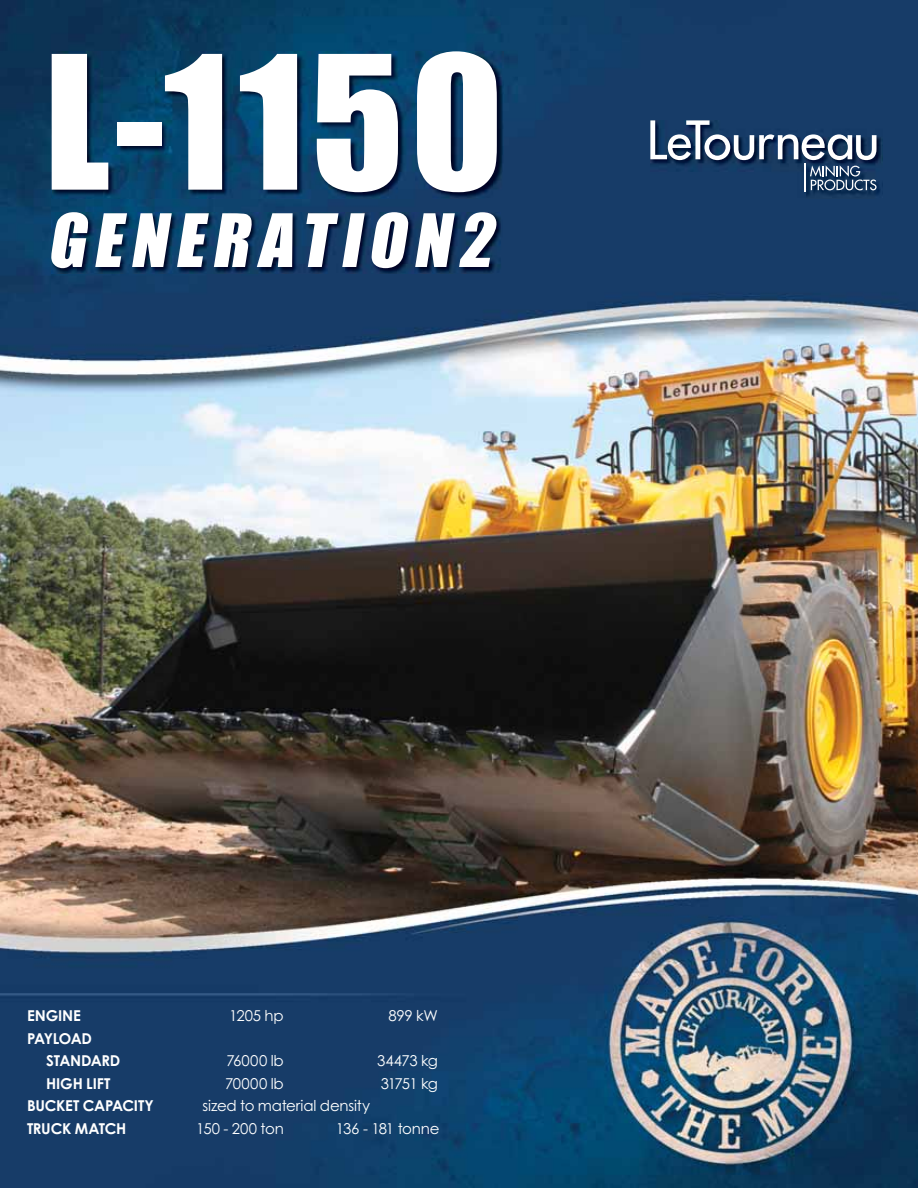
<style>
.page{position:relative;width:918px;height:1188px;background:#fff}
.page>*{position:absolute;margin:0;border:0;box-sizing:border-box;transform-origin:0 0}
.t1{font:171.6px "Impact";color:#fff}
.t2{font:italic 67.95px "Impact";letter-spacing:.125em;color:#fff}
.t3{font:15px "Century Gothic";letter-spacing:-.015em;color:#fff}
.t4{font:700 15px/22.5px "Century Gothic";letter-spacing:-.02em;color:#fff}
</style>
<div class="page">
<img style="left:0;top:0;width:918px;height:1188px">
<img style="left:651px;top:121px;width:231px;height:77px">
<hr style="left:804px;top:164px;width:2px;height:28px;background:#fff">
<svg style="left:650px;top:120px;width:227px;height:70px"></svg>
<img style="left:52px;top:52px;width:451px;height:146px">
<img style="left:52px;top:212px;width:451px;height:62px">
<h1 class="t1" style="left:45px;top:67px;width:460px">L-1150</h1>
<h2 class="t2" style="left:47px;top:218px;width:446px">GENERATION2</h2>
<p class="t4" style="left:27px;top:1005px;width:56px">ENGINE</p>
<p class="t3" style="left:229px;top:1010px;width:56px">1205 hp</p>
<p class="t3" style="left:388px;top:1010px;width:51px">899 kW</p>
<p class="t4" style="left:46px;top:1027px;width:76px;text-indent:-19px">PAYLOAD<br>STANDARD</p>
<p class="t3" style="left:226px;top:1055px;width:59px">76000 lb</p>
<p class="t3" style="left:377px;top:1055px;width:62px">34473 kg</p>
<p class="t4" style="left:46px;top:1072px;width:66px">HIGH LIFT</p>
<p class="t3" style="left:225px;top:1078px;width:60px">70000 lb</p>
<p class="t3" style="left:381px;top:1078px;width:59px">31751 kg</p>
<p class="t4" style="left:27px;top:1095px;width:128px">BUCKET CAPACITY</p>
<p class="t3" style="left:202px;top:1100px;width:169px">sized to material density</p>
<p class="t4" style="left:27px;top:1117px;width:101px">TRUCK MATCH</p>
<p class="t3" style="left:196px;top:1123px;width:89px">150 - 200 ton</p>
<p class="t3" style="left:336px;top:1123px;width:105px">136 - 181 tonne</p>
</div>
